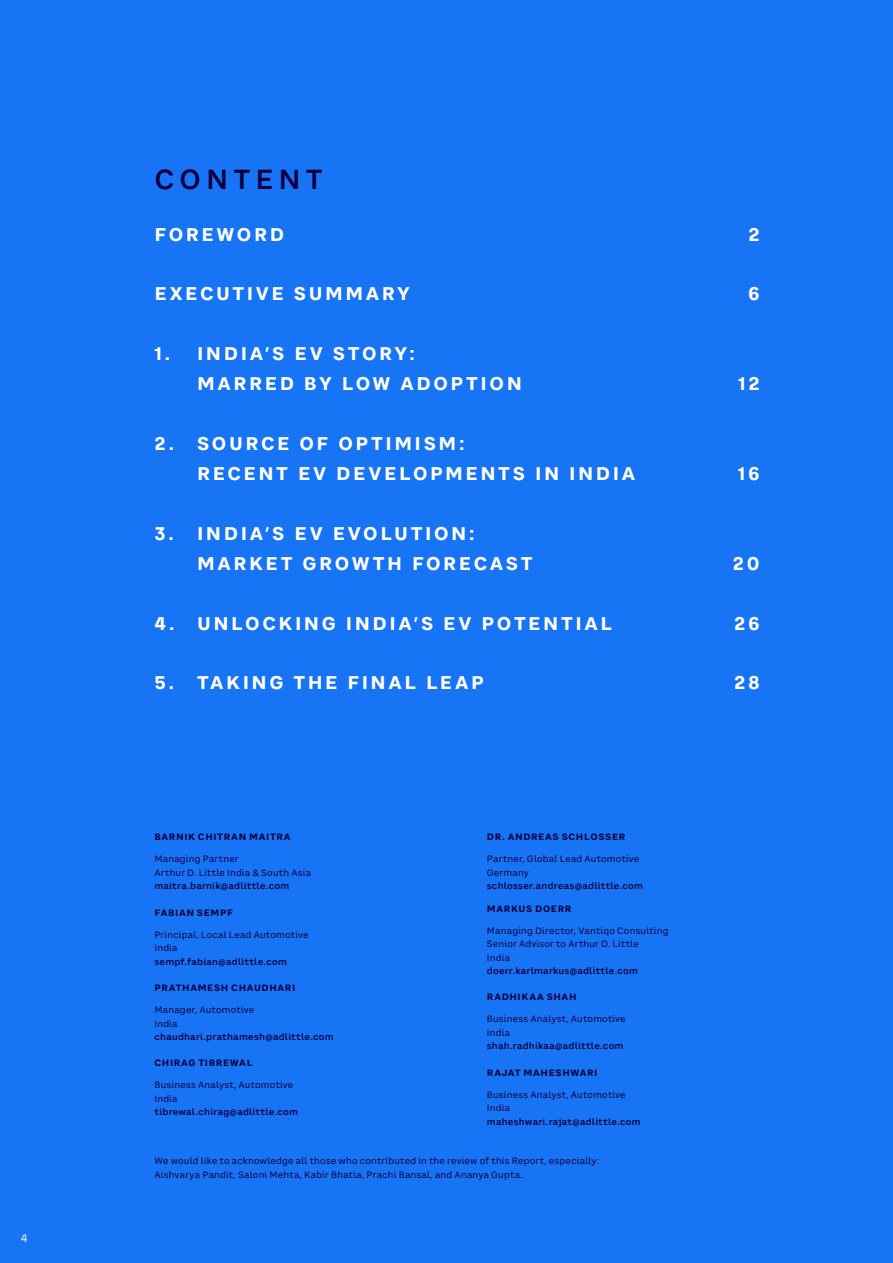
<style>
.page{position:relative;width:893px;height:1263px;background:#1774f5}
.page>*{position:absolute;margin:0;border:0;box-sizing:border-box;transform-origin:0 0}
.C1_MAIN_HEADING_DARK{font:600 27px "CA Saygon Text";letter-spacing:.19em;color:#0d003f}
.C2_SUB-HEADING_12_20{font:700 18px/30px "CA Saygon Text";letter-spacing:.145em;color:#fff}
.t1{font:10.5px "CA Saygon Text";color:#fff}
.C4_AUTHOR_DETAILS_6{font:9px "CA Saygon Text";letter-spacing:.025em;color:#0d003f}
.C5_AUTHOR_EMAIL_6_9{font:600 9px "CA Saygon Text";letter-spacing:.025em;color:#0d003f}
.C3_AUTHOR_NAME_6_9{font:9px/13.5px "CA Saygon Text";letter-spacing:.025em;color:#0d003f}
.C3_AUTHOR_NAME_6_9-2{font:700 9px "CA Saygon Text";letter-spacing:.07em;color:#0d003f}
.C5_AUTHOR_EMAIL_6_9-2{font:700 9px "CA Saygon Text";letter-spacing:.07em;color:#0d003f}
</style>
<div class="page">
<p class="t1" style="left:21px;top:1230px;width:8px">4</p>
<p class="C1_MAIN_HEADING_DARK" style="left:154px;top:160px;width:170px">CONTENT</p>
<p class="C2_SUB-HEADING_12_20" style="left:154px;top:219px;width:131px">FOREWORD</p>
<p class="C2_SUB-HEADING_12_20" style="left:748px;top:219px;width:13px">2</p>
<p class="C2_SUB-HEADING_12_20" style="left:154px;top:279px;width:257px">EXECUTIVE SUMMARY</p>
<p class="C2_SUB-HEADING_12_20" style="left:748px;top:279px;width:13px">6</p>
<p class="C2_SUB-HEADING_12_20" style="left:197px;top:339px;width:326px;text-indent:-43px">1. INDIA’S EV STORY:<br>MARRED BY LOW ADOPTION</p>
<p class="C2_SUB-HEADING_12_20" style="left:197px;top:428px;width:440px;text-indent:-43px">2. SOURCE OF OPTIMISM:<br>RECENT EV DEVELOPMENTS IN INDIA</p>
<p class="C2_SUB-HEADING_12_20" style="left:197px;top:518px;width:337px;text-indent:-43px">3. INDIA’S EV EVOLUTION:<br>MARKET GROWTH FORECAST</p>
<p class="C2_SUB-HEADING_12_20" style="left:738px;top:369px;width:23px">12</p>
<p class="C2_SUB-HEADING_12_20" style="left:738px;top:458px;width:23px">16</p>
<p class="C2_SUB-HEADING_12_20" style="left:733px;top:548px;width:28px">20</p>
<p class="C2_SUB-HEADING_12_20" style="left:154px;top:608px;width:459px">4. UNLOCKING INDIA’S EV POTENTIAL</p>
<p class="C2_SUB-HEADING_12_20" style="left:734px;top:608px;width:27px">26</p>
<p class="C2_SUB-HEADING_12_20" style="left:154px;top:668px;width:331px">5. TAKING THE FINAL LEAP</p>
<p class="C2_SUB-HEADING_12_20" style="left:734px;top:668px;width:27px">28</p>
<p class="C3_AUTHOR_NAME_6_9-2" style="left:154px;top:830px;width:138px">BARNIK CHITRAN MAITRA</p>
<p class="C4_AUTHOR_DETAILS_6" style="left:154px;top:853px;width:86px">Managing Partner</p>
<p class="C4_AUTHOR_DETAILS_6" style="left:154px;top:866px;width:158px">Arthur D. Little India &amp; South Asia</p>
<p class="C5_AUTHOR_EMAIL_6_9" style="left:154px;top:880px;width:136px">maitra.barnik@adlittle.com</p>
<p class="C3_AUTHOR_NAME_6_9-2" style="left:154px;top:905px;width:80px">FABIAN SEMPF</p>
<p class="C4_AUTHOR_DETAILS_6" style="left:154px;top:928px;width:156px">Principal, Local Lead Automotive</p>
<p class="C4_AUTHOR_DETAILS_6" style="left:154px;top:941px;width:25px">India</p>
<p class="C5_AUTHOR_EMAIL_6_9" style="left:154px;top:955px;width:134px">sempf.fabian@adlittle.com</p>
<p class="C3_AUTHOR_NAME_6_9-2" style="left:154px;top:981px;width:142px">PRATHAMESH CHAUDHARI</p>
<p class="C4_AUTHOR_DETAILS_6" style="left:154px;top:1003px;width:101px">Manager, Automotive</p>
<p class="C4_AUTHOR_DETAILS_6" style="left:154px;top:1017px;width:25px">India</p>
<p class="C5_AUTHOR_EMAIL_6_9" style="left:154px;top:1030px;width:181px">chaudhari.prathamesh@adlittle.com</p>
<p class="C3_AUTHOR_NAME_6_9-2" style="left:154px;top:1056px;width:99px">CHIRAG TIBREWAL</p>
<p class="C4_AUTHOR_DETAILS_6" style="left:154px;top:1078px;width:140px">Business Analyst, Automotive</p>
<p class="C4_AUTHOR_DETAILS_6" style="left:154px;top:1092px;width:25px">India</p>
<p class="C5_AUTHOR_EMAIL_6_9" style="left:154px;top:1105px;width:145px">tibrewal.chirag@adlittle.com</p>
<p class="C3_AUTHOR_NAME_6_9-2" style="left:487px;top:830px;width:140px">DR. ANDREAS SCHLOSSER</p>
<p class="C4_AUTHOR_DETAILS_6" style="left:487px;top:853px;width:154px">Partner, Global Lead Automotive</p>
<p class="C4_AUTHOR_DETAILS_6" style="left:487px;top:866px;width:44px">Germany</p>
<p class="C5_AUTHOR_EMAIL_6_9" style="left:487px;top:880px;width:158px">schlosser.andreas@adlittle.com</p>
<p class="C5_AUTHOR_EMAIL_6_9-2" style="left:487px;top:901px;width:86px">MARKUS DOERR</p>
<p class="C4_AUTHOR_DETAILS_6" style="left:487px;top:924px;width:183px">Managing Director, Vantiqo Consulting</p>
<p class="C4_AUTHOR_DETAILS_6" style="left:487px;top:937px;width:153px">Senior Advisor to Arthur D. Little</p>
<p class="C4_AUTHOR_DETAILS_6" style="left:487px;top:951px;width:25px">India</p>
<p class="C5_AUTHOR_EMAIL_6_9" style="left:487px;top:964px;width:153px">doerr.karlmarkus@adlittle.com</p>
<p class="C3_AUTHOR_NAME_6_9-2" style="left:487px;top:990px;width:91px">RADHIKAA SHAH</p>
<p class="C4_AUTHOR_DETAILS_6" style="left:487px;top:1012px;width:140px">Business Analyst, Automotive</p>
<p class="C4_AUTHOR_DETAILS_6" style="left:487px;top:1026px;width:25px">India</p>
<p class="C5_AUTHOR_EMAIL_6_9" style="left:487px;top:1039px;width:138px">shah.radhikaa@adlittle.com</p>
<p class="C3_AUTHOR_NAME_6_9-2" style="left:487px;top:1065px;width:112px">RAJAT MAHESHWARI</p>
<p class="C4_AUTHOR_DETAILS_6" style="left:487px;top:1088px;width:140px">Business Analyst, Automotive</p>
<p class="C4_AUTHOR_DETAILS_6" style="left:487px;top:1101px;width:25px">India</p>
<p class="C5_AUTHOR_EMAIL_6_9" style="left:487px;top:1115px;width:155px">maheshwari.rajat@adlittle.com</p>
<p class="C3_AUTHOR_NAME_6_9" style="left:154px;top:1154px;width:446px">We would like to acknowledge all those who contributed in the review of this Report, especially:<br>Aishvarya Pandit, Saloni Mehta, Kabir Bhatia, Prachi Bansal, and Ananya Gupta.</p>
</div>
